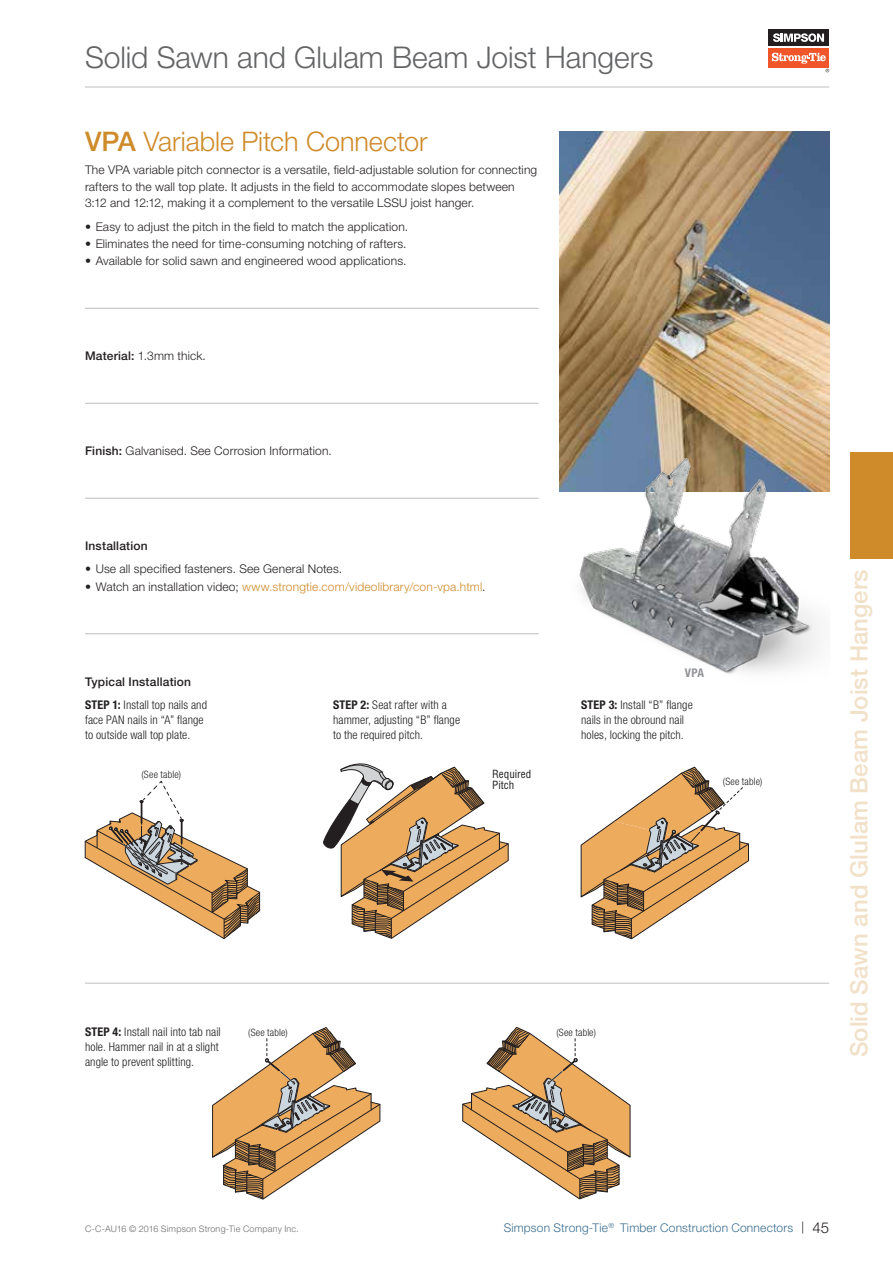
<style>
.page{position:relative;width:893px;height:1263px;background:#fff}
.page>*{position:absolute;margin:0;border:0;box-sizing:border-box;transform-origin:0 0}
.t1{font:300 30px "Helvetica Neue LT Std";letter-spacing:-.005em;color:#636466}
.t2{font:300 27px "Helvetica Neue LT Std";letter-spacing:-.005em;color:#cf8b2a}
.t3{font:500 24px "Helvetica Neue LT Std";color:#f2e1c9}
.t4{font:300 12px/16.5px "Helvetica Neue LT Std";letter-spacing:.015em;color:#231f20}
.t5{font:300 condensed 12px/15px "Helvetica Neue LT Std";letter-spacing:.005em;color:#231f20}
.t6{font:300 12px "Helvetica Neue LT Std";letter-spacing:.015em;color:#cf8b2a}
.t7{font:300 12px "Helvetica Neue LT Std";letter-spacing:.015em;color:#3b6e8f}
.t8{font:500 12px "Helvetica Neue LT Std";letter-spacing:.015em;color:#231f20}
.t9{font:700 condensed 12px "Helvetica Neue LT Std";color:#939598}
.t10{font:condensed 10.95px/11.7px "Helvetica LT Std";color:#231f20}
.t11{font:300 condensed 10.2px "Helvetica Neue LT Std";letter-spacing:.015em;color:#231f20}
.t12{font:300 9px "Helvetica Neue LT Std";letter-spacing:.02em;color:#6d6e71}
.s1{font-weight:500}
.s2{color:#231f20}
.s3{font-weight:700}
.s4{font-size:15px;color:#231f20}
</style>
<div class="page">
<div style="left:768px;top:48px;width:61px;height:20px;background:#f1562a"></div>
<div style="left:768px;top:30px;width:61px;height:16px;background:#231f20"></div>
<svg style="left:773px;top:33px;width:51px;height:9px"></svg>
<svg style="left:772px;top:53px;width:57px;height:19px"></svg>
<hr style="left:85px;top:87px;width:744px;height:1px;background:#bcbec0">
<div style="left:850px;top:452px;width:43px;height:107px;background:#cf8b2a"></div>
<img style="left:560px;top:132px;width:269px;height:314px">
<hr style="left:85px;top:308px;width:454px;height:1px;background:#bcbec0">
<hr style="left:85px;top:403px;width:454px;height:1px;background:#bcbec0">
<hr style="left:85px;top:498px;width:454px;height:1px;background:#bcbec0">
<hr style="left:85px;top:633px;width:454px;height:1px;background:#bcbec0">
<img style="left:559px;top:446px;width:270px;height:228px">
<hr style="left:85px;top:983px;width:744px;height:1px;background:#bcbec0">
<svg style="left:323px;top:763px;width:186px;height:176px"></svg>
<svg style="left:85px;top:781px;width:175px;height:158px"></svg>
<svg style="left:581px;top:766px;width:168px;height:173px"></svg>
<svg style="left:212px;top:1027px;width:168px;height:173px"></svg>
<svg style="left:462px;top:1027px;width:169px;height:172px"></svg>
<h1 class="t1" style="left:85px;top:39px;width:570px">Solid Sawn and Glulam Beam Joist Hangers</h1>
<h2 class="t2" style="left:85px;top:125px;width:344px"><span class="s1">VPA</span> Variable Pitch Connector</h2>
<p class="t4" style="left:85px;top:162px;width:454px">The VPA variable pitch connector is a versatile, field‑adjustable solution for connecting rafters to the wall top plate. It adjusts in the field to accommodate slopes between<br>3:12 and 12:12, making it a complement to the versatile LSSU joist hanger.</p>
<p class="t4" style="left:85px;top:218px;width:325px">• Easy to adjust the pitch in the field to match the application.</p>
<p class="t4" style="left:85px;top:235px;width:323px">• Eliminates the need for time‑consuming notching of rafters.</p>
<p class="t4" style="left:85px;top:252px;width:323px">• Available for solid sawn and engineered wood applications.</p>
<p class="t4" style="left:85px;top:347px;width:122px"><span class="s1">Material:</span> 1.3mm thick.</p>
<p class="t4" style="left:85px;top:442px;width:248px"><span class="s1">Finish:</span> Galvanised. See Corrosion Information.</p>
<p class="t8" style="left:85px;top:538px;width:64px">Installation</p>
<p class="t4" style="left:85px;top:561px;width:259px">• Use all specified fasteners. See General Notes.</p>
<p class="t6" style="left:85px;top:579px;width:402px"><span class="s2">• Watch an installation video;</span> www.strongtie.com/videolibrary/con-vpa.html<span class="s2">.</span></p>
<p class="t8" style="left:85px;top:674px;width:108px">Typical Installation</p>
<p class="t9" style="left:685px;top:665px;width:21px">VPA</p>
<p class="t5" style="left:85px;top:697px;width:123px"><span class="s3">STEP 1:</span> Install top nails and face PAN nails in “A” flange to outside wall top plate.</p>
<p class="t5" style="left:333px;top:697px;width:129px"><span class="s3">STEP 2:</span> Seat rafter with a hammer, adjusting “B” flange to the required pitch.</p>
<p class="t5" style="left:581px;top:697px;width:113px"><span class="s3">STEP 3:</span> Install “B” flange nails in the obround nail holes, locking the pitch.</p>
<p class="t11" style="left:141px;top:769px;width:41px">(See table)</p>
<p class="t10" style="left:492px;top:768px;width:41px">Required<br>Pitch</p>
<p class="t11" style="left:723px;top:775px;width:41px">(See table)</p>
<p class="t5" style="left:85px;top:1024px;width:137px"><span class="s3">STEP 4:</span> Install nail into tab nail</p>
<p class="t11" style="left:248px;top:1026px;width:41px">(See table)</p>
<p class="t11" style="left:556px;top:1026px;width:41px">(See table)</p>
<p class="t5" style="left:85px;top:1039px;width:135px">hole. Hammer nail in at a slight angle to prevent splitting.</p>
<h3 class="t3" style="left:845px;top:1057px;width:489px;rotate:-90deg">Solid Sawn and Glulam Beam Joist Hangers</h3>
<p class="t12" style="left:85px;top:1223px;width:215px">C‑C‑AU16 © 2016 Simpson Strong‑Tie Company Inc.</p>
<p class="t7" style="left:504px;top:1220px;width:327px">Simpson Strong‑Tie<sup>®</sup> Timber Construction Connectors <span class="s2">|</span> <span class="s4">45</span></p>
</div>
